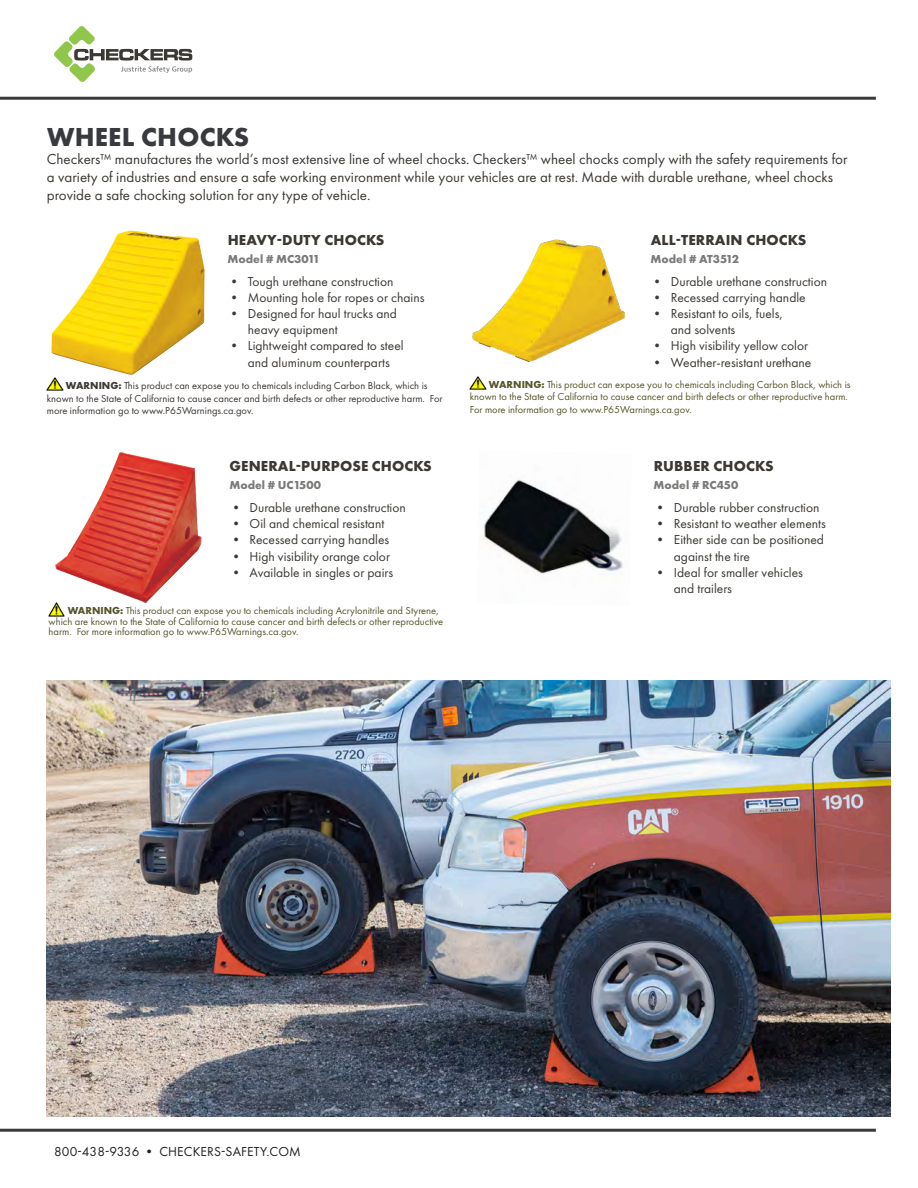
<style>
.page{position:relative;width:918px;height:1188px;background:#fff}
.page>*{position:absolute;margin:0;border:0;box-sizing:border-box;transform-origin:0 0}
.t1{font:700 27px "Futura New";letter-spacing:.01em;color:#393a3d}
.t2{font:15px/18px "Futura New";color:#3c3833}
.t3{font:700 15px "Futura New";letter-spacing:.01em;color:#3c3833}
.t4{font:13.5px/16.2px "Futura New";color:#3c3833}
.t5{font:13.5px "Futura New";letter-spacing:.01em;color:#231f20}
.t6{font:700 12px "Futura New";color:#7a7a78}
.t7{font:10.5px/10.5px "Futura New";color:#56552c}
.t8{font:10.5px/12.6px "Futura New";color:#3c3834}
.t9{font:10.5px/12.6px "Futura New";color:#57562b}
.s1{font-weight:700}
</style>
<div class="page">
<img style="left:51px;top:230px;width:154px;height:145px">
<img style="left:47px;top:377px;width:16px;height:14px">
<hr style="left:0;top:97px;width:876px;height:3px;background:#393a3d">
<hr style="left:0;top:1129px;width:876px;height:3px;background:#393a3d">
<img style="left:47px;top:680px;width:844px;height:437px">
<img style="left:482px;top:479px;width:141px;height:95px">
<img style="left:472px;top:239px;width:154px;height:123px">
<img style="left:56px;top:452px;width:145px;height:151px">
<img style="left:49px;top:603px;width:16px;height:13px">
<img style="left:470px;top:376px;width:16px;height:14px">
<svg style="left:54px;top:26px;width:138px;height:56px"></svg>
<p class="t1" style="left:47px;top:119px;width:204px">WHEEL CHOCKS</p>
<p class="t2" style="left:47px;top:150px;width:802px">Checkers™ manufactures the world’s most extensive line of wheel chocks. Checkers™ wheel chocks comply with the safety requirements for a variety of industries and ensure a safe working environment while your vehicles are at rest. Made with durable urethane, wheel chocks provide a safe chocking solution for any type of vehicle.</p>
<p class="t3" style="left:228px;top:230px;width:158px">HEAVY-DUTY CHOCKS</p>
<p class="t6" style="left:228px;top:251px;width:94px">Model # MC3011</p>
<p class="t4" style="left:228px;top:273px;width:167px">• Tough urethane construction</p>
<p class="t4" style="left:228px;top:289px;width:198px">• Mounting hole for ropes or chains</p>
<p class="t4" style="left:248px;top:305px;width:151px;text-indent:-20px">• Designed for haul trucks and heavy equipment</p>
<p class="t4" style="left:228px;top:338px;width:178px;text-align:center">• Lightweight compared to steel and aluminum counterparts</p>
<p class="t8" style="left:47px;top:379px;width:397px;text-indent:19px"><span class="s1">WARNING:</span> This product can expose you to chemicals including Carbon Black, which is known to the State of California to cause cancer and birth defects or other reproductive harm. For more information go to www.P65Warnings.ca.gov.</p>
<p class="t3" style="left:229px;top:456px;width:204px">GENERAL-PURPOSE CHOCKS</p>
<p class="t6" style="left:229px;top:477px;width:93px">Model # UC1500</p>
<p class="t4" style="left:229px;top:499px;width:178px">• Durable urethane construction</p>
<p class="t4" style="left:229px;top:516px;width:156px">• Oil and chemical resistant</p>
<p class="t4" style="left:229px;top:532px;width:161px">• Recessed carrying handles</p>
<p class="t4" style="left:229px;top:548px;width:162px">• High visibility orange color</p>
<p class="t4" style="left:229px;top:564px;width:165px">• Available in singles or pairs</p>
<p class="t7" style="left:49px;top:606px;width:396px;text-indent:19px"><span class="s1">WARNING:</span> This product can expose you to chemicals including Acrylonitrile and Styrene, which are known to the State of California to cause cancer and birth defects or other reproductive harm. For more information go to www.P65Warnings.ca.gov.</p>
<p class="t3" style="left:651px;top:230px;width:157px">ALL-TERRAIN CHOCKS</p>
<p class="t6" style="left:651px;top:251px;width:90px">Model # AT3512</p>
<p class="t4" style="left:651px;top:273px;width:178px">• Durable urethane construction</p>
<p class="t4" style="left:651px;top:289px;width:157px">• Recessed carrying handle</p>
<p class="t4" style="left:671px;top:305px;width:114px;text-indent:-20px">• Resistant to oils, fuels, and solvents</p>
<p class="t4" style="left:651px;top:338px;width:159px">• High visibility yellow color</p>
<p class="t4" style="left:651px;top:354px;width:162px">• Weather-resistant urethane</p>
<p class="t9" style="left:470px;top:378px;width:382px;text-indent:19px"><span class="s1">WARNING:</span> This product can expose you to chemicals including Carbon Black, which is known to the State of California to cause cancer and birth defects or other reproductive harm.<br>For more information go to www.P65Warnings.ca.gov.</p>
<p class="t3" style="left:654px;top:456px;width:121px">RUBBER CHOCKS</p>
<p class="t6" style="left:654px;top:477px;width:86px">Model # RC450</p>
<p class="t4" style="left:654px;top:499px;width:167px">• Durable rubber construction</p>
<p class="t4" style="left:654px;top:516px;width:174px">• Resistant to weather elements</p>
<p class="t4" style="left:674px;top:532px;width:152px;text-indent:-20px">• Either side can be positioned against the tire</p>
<p class="t4" style="left:674px;top:564px;width:131px;text-indent:-20px">• Ideal for smaller vehicles and trailers</p>
<p class="t5" style="left:54px;top:1144px;width:248px">800-438-9336 • CHECKERS-SAFETY.COM</p>
</div>
